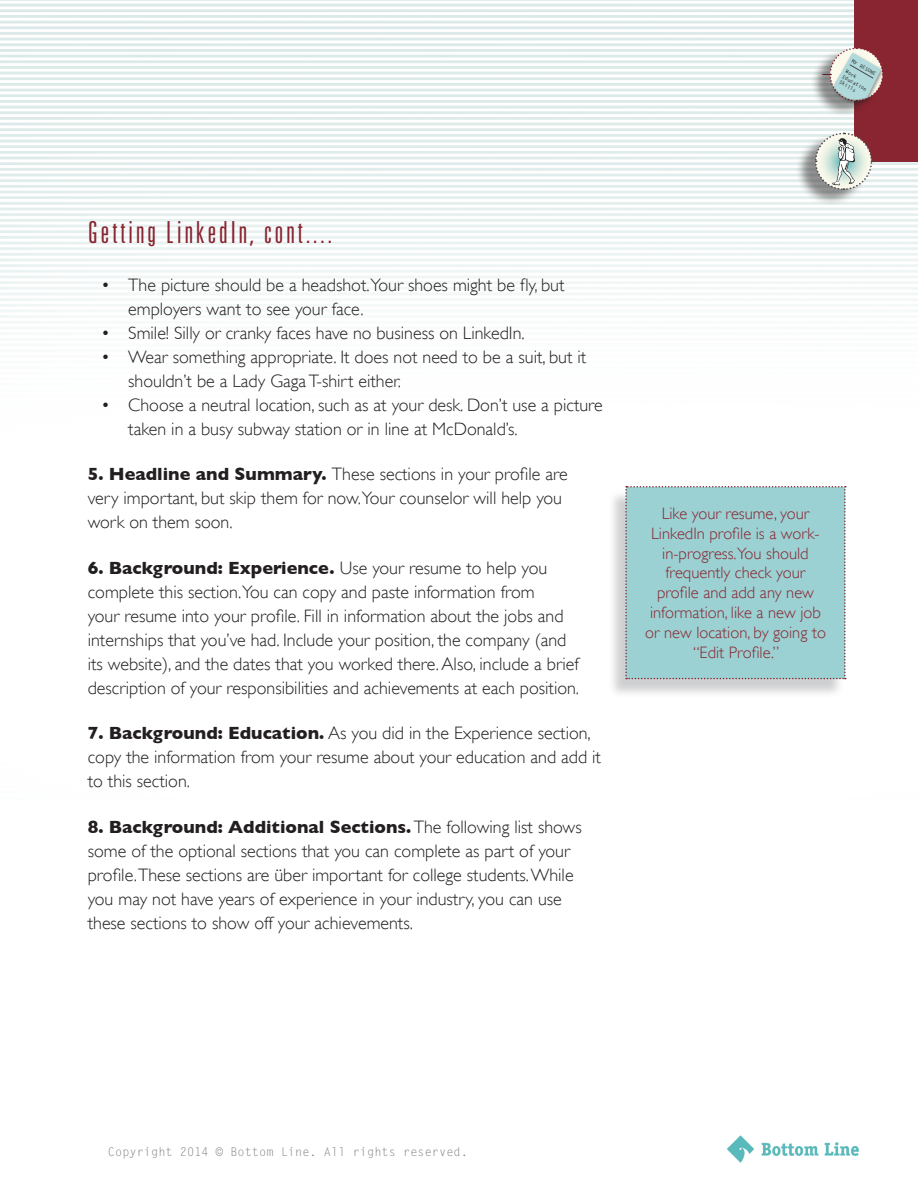
<style>
.page{position:relative;width:918px;height:1188px;background:#fff}
.page>*{position:absolute;margin:0;border:0;box-sizing:border-box;transform-origin:0 0}
.t1{font:300 ultra-condensed 30.3px "Univers";letter-spacing:.1em;color:#882531}
.body{font:300 18px/24px "Gill Sans";color:#231f20}
.t2{font:300 16.5px/19.8px "Gill Sans";color:#882531;text-align:center}
.t3{font:12px "Letter Gothic Std";color:#7c7e81}
.t4{font:700 5.1px/6.1px "Letter Gothic Std";color:#231f20}
.s1{font-weight:700}
</style>
<div class="page">
<img style="left:728px;top:1135px;width:131px;height:28px">
<div style="left:855px;top:1px;width:62px;height:160px;background:#882531"></div>
<div style="left:854px;top:0;width:64px;height:162px;border:2px solid #882531"></div>
<hr style="left:856px;top:40px;width:1px;height:69px;background:#882531">
<div style="left:810px;top:49px;width:69px;height:68px;background:#231f20;opacity:.5"></div>
<div style="left:831px;top:51px;width:54px;height:54px;background:#231f20;opacity:.49"></div>
<svg style="left:829px;top:47px;width:55px;height:56px"></svg>
<div style="left:795px;top:133px;width:72px;height:73px;background:#231f20;opacity:.5"></div>
<svg style="left:814px;top:132px;width:59px;height:59px"></svg>
<div style="left:608px;top:490px;width:236px;height:208px;background:#848689;opacity:.39"></div>
<div style="left:625px;top:486px;width:221px;height:193px;background:#9bd1d2"></div>
<p class="t4" style="left:854px;top:58px;width:29px;rotate:30deg">My RESUME</p>
<p class="t4" style="left:847px;top:68px;width:29px;rotate:30deg">Work<br>Education<br>Skills</p>
<p class="t1" style="left:88px;top:216px;width:246px">Getting LinkedIn, cont....</p>
<p class="body" style="left:128px;top:272px;width:438px;text-indent:-27px">• The picture should be a headshot.Your shoes might be fly, but employers want to see your face.</p>
<p class="body" style="left:101px;top:320px;width:425px">• Smile! Silly or cranky faces have no business on LinkedIn.</p>
<p class="body" style="left:128px;top:344px;width:460px;text-indent:-27px">• Wear something appropriate. It does not need to be a suit, but it shouldn’t be a Lady Gaga T-shirt either.</p>
<p class="body" style="left:128px;top:392px;width:476px;text-indent:-27px">• Choose a neutral location, such as at your desk. Don’t use a picture taken in a busy subway station or in line at McDonald’s.</p>
<p class="body" style="left:88px;top:461px;width:482px"><span class="s1">5. Headline and Summary.</span> These sections in your profile are very important, but skip them for now.Your counselor will help you work on them soon.</p>
<p class="body" style="left:88px;top:555px;width:493px"><span class="s1">6. Background: Experience.</span> Use your resume to help you complete this section.You can copy and paste information from<br>your resume into your profile. Fill in information about the jobs and internships that you’ve had. Include your position, the company (and its website), and the dates that you worked there. Also, include a brief description of your responsibilities and achievements at each position.</p>
<p class="body" style="left:88px;top:721px;width:515px"><span class="s1">7. Background: Education.</span> As you did in the Experience section, copy the information from your resume about your education and add it to this section.</p>
<p class="body" style="left:88px;top:814px;width:496px"><span class="s1">8. Background: Additional Sections.</span> The following list shows some of the optional sections that you can complete as part of your profile.These sections are über important for college students. While you may not have years of experience in your industry, you can use these sections to show off your achievements.</p>
<p class="t2" style="left:645px;top:503px;width:182px">Like your resume, your<br>LinkedIn profile is a work&shy;in-progress.You should frequently check your profile and add any new information, like a new job or new location, by going to “Edit Profile.”</p>
<p class="t3" style="left:108px;top:1145px;width:362px">Copyright 2014 © Bottom Line. All rights reserved.</p>
</div>
